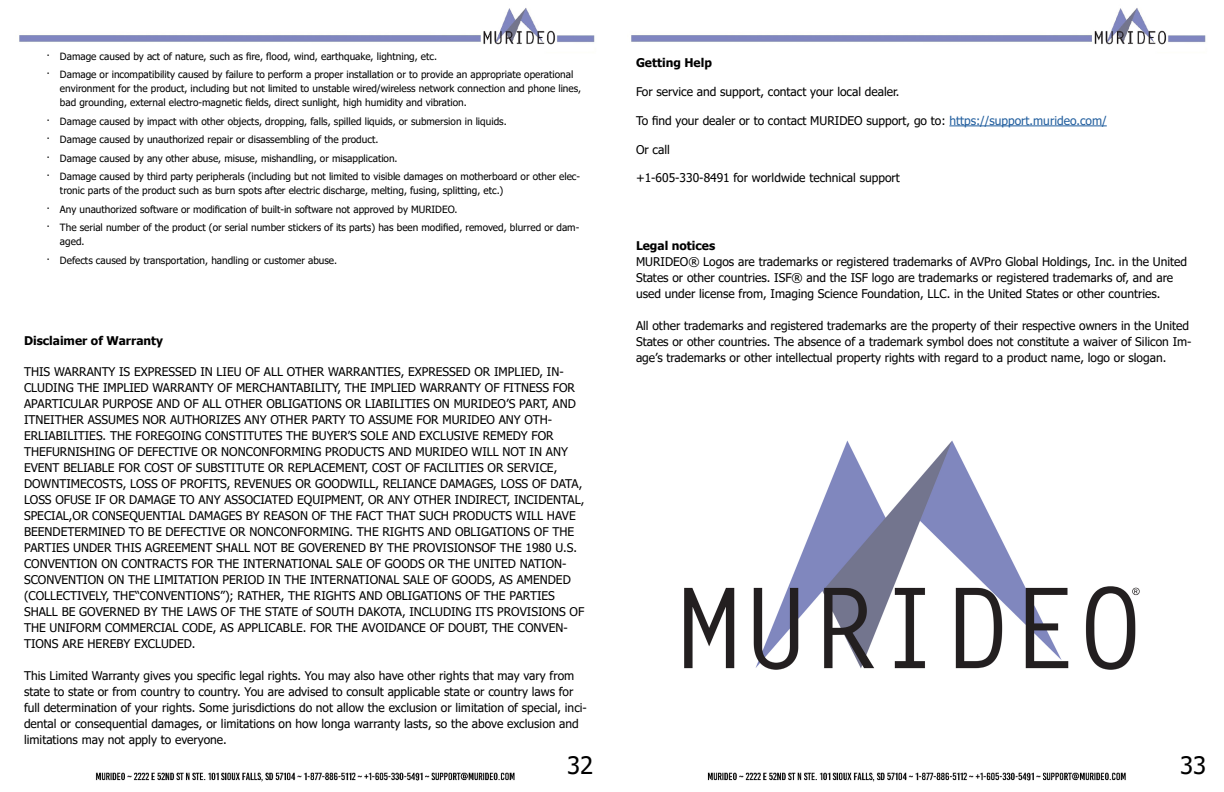
<style>
.page{position:relative;width:1224px;height:792px;background:#fff}
.page>*{position:absolute;margin:0;border:0;box-sizing:border-box;transform-origin:0 0}
.t1{font:24px "Tahoma";color:#000}
.t2{font:12px/16px "Tahoma";color:#000}
.t3{font:700 12px "Tahoma";color:#000}
.t4{font:10px/18.5px "Tahoma";color:#000}
.s1{color:#215e9e}
</style>
<div class="page">
<img style="left:19px;top:8px;width:1187px;height:774px">
<hr style="left:949px;top:126px;width:158px;height:1px;background:#215e9e">
<img style="left:675px;top:432px;width:470px;height:237px">
<p class="t4" style="left:46px;top:47px;width:528px">· Damage caused by act of nature, such as fire, flood, wind, earthquake, lightning, etc.<br>· Damage or incompatibility caused by failure to perform a proper installation or to provide an appropriate operational</p>
<p class="t4" style="left:60px;top:82px;width:523px;line-height:14px">environment for the product, including but not limited to unstable wired/wireless network connection and phone lines, bad grounding, external electro-magnetic fields, direct sunlight, high humidity and vibration.</p>
<p class="t4" style="left:46px;top:112px;width:535px">· Damage caused by impact with other objects, dropping, falls, spilled liquids, or submersion in liquids.<br>· Damage caused by unauthorized repair or disassembling of the product.<br>· Damage caused by any other abuse, misuse, mishandling, or misapplication.<br>· Damage caused by third party peripherals (including but not limited to visible damages on motherboard or other elec-</p>
<p class="t4" style="left:46px;top:182px;width:534px;text-indent:14px">tronic parts of the product such as burn spots after electric discharge, melting, fusing, splitting, etc.)<br>· Any unauthorized software or modification of built-in software not approved by MURIDEO.<br>· The serial number of the product (or serial number stickers of its parts) has been modified, removed, blurred or dam-</p>
<p class="t4" style="left:46px;top:233px;width:292px;text-indent:14px">aged.<br>· Defects caused by transportation, handling or customer abuse.</p>
<p class="t3" style="left:24px;top:333px;width:141px">Disclaimer of Warranty</p>
<p class="t2" style="left:24px;top:364px;width:562px">THIS WARRANTY IS EXPRESSED IN LIEU OF ALL OTHER WARRANTIES, EXPRESSED OR IMPLIED, IN-CLUDING THE IMPLIED WARRANTY OF MERCHANTABILITY, THE IMPLIED WARRANTY OF FITNESS FOR APARTICULAR PURPOSE AND OF ALL OTHER OBLIGATIONS OR LIABILITIES ON MURIDEO’S PART, AND ITNEITHER ASSUMES NOR AUTHORIZES ANY OTHER PARTY TO ASSUME FOR MURIDEO ANY OTH-ERLIABILITIES. THE FOREGOING CONSTITUTES THE BUYER’S SOLE AND EXCLUSIVE REMEDY FOR THEFURNISHING OF DEFECTIVE OR NONCONFORMING PRODUCTS AND MURIDEO WILL NOT IN ANY EVENT BELIABLE FOR COST OF SUBSTITUTE OR REPLACEMENT, COST OF FACILITIES OR SERVICE, DOWNTIMECOSTS, LOSS OF PROFITS, REVENUES OR GOODWILL, RELIANCE DAMAGES, LOSS OF DATA, LOSS OFUSE IF OR DAMAGE TO ANY ASSOCIATED EQUIPMENT, OR ANY OTHER INDIRECT, INCIDENTAL, SPECIAL,OR CONSEQUENTIAL DAMAGES BY REASON OF THE FACT THAT SUCH PRODUCTS WILL HAVE BEENDETERMINED TO BE DEFECTIVE OR NONCONFORMING. THE RIGHTS AND OBLIGATIONS OF THE PARTIES UNDER THIS AGREEMENT SHALL NOT BE GOVERENED BY THE PROVISIONSOF THE 1980 U.S.<br>CONVENTION ON CONTRACTS FOR THE INTERNATIONAL SALE OF GOODS OR THE UNITED NATION-SCONVENTION ON THE LIMITATION PERIOD IN THE INTERNATIONAL SALE OF GOODS, AS AMENDED (COLLECTIVELY, THE“CONVENTIONS”); RATHER, THE RIGHTS AND OBLIGATIONS OF THE PARTIES SHALL BE GOVERNED BY THE LAWS OF THE STATE of SOUTH DAKOTA, INCLUDING ITS PROVISIONS OF THE UNIFORM COMMERCIAL CODE, AS APPLICABLE. FOR THE AVOIDANCE OF DOUBT, THE CONVEN-TIONS ARE HEREBY EXCLUDED.</p>
<p class="t2" style="left:24px;top:668px;width:564px">This Limited Warranty gives you specific legal rights. You may also have other rights that may vary from state to state or from country to country. You are advised to consult applicable state or country laws for full determination of your rights. Some jurisdictions do not allow the exclusion or limitation of special, inci&shy;dental or consequential damages, or limitations on how longa warranty lasts, so the above exclusion and limitations may not apply to everyone.</p>
<h1 class="t1" style="left:567px;top:750px;width:28px">32</h1>
<p class="t3" style="left:636px;top:55px;width:77px">Getting Help</p>
<p class="t2" style="left:636px;top:84px;width:265px">For service and support, contact your local dealer.</p>
<p class="t2" style="left:636px;top:113px;width:472px">To find your dealer or to contact MURIDEO support, go to: <span class="s1">https://support.murideo.com/</span></p>
<p class="t2" style="left:636px;top:142px;width:35px">Or call</p>
<p class="t2" style="left:636px;top:171px;width:265px">+1-605-330-8491 for worldwide technical support</p>
<p class="t3" style="left:636px;top:237px;width:81px">Legal notices</p>
<p class="t2" style="left:636px;top:254px;width:553px">MURIDEO® Logos are trademarks or registered trademarks of AVPro Global Holdings, Inc. in the United<br>States or other countries. ISF® and the ISF logo are trademarks or registered trademarks of, and are used under license from, Imaging Science Foundation, LLC. in the United States or other countries.</p>
<p class="t2" style="left:636px;top:318px;width:557px">All other trademarks and registered trademarks are the property of their respective owners in the United<br>States or other countries. The absence of a trademark symbol does not constitute a waiver of Silicon Im&shy;age’s trademarks or other intellectual property rights with regard to a product name, logo or slogan.</p>
<h1 class="t1" style="left:1180px;top:750px;width:28px">33</h1>
</div>
